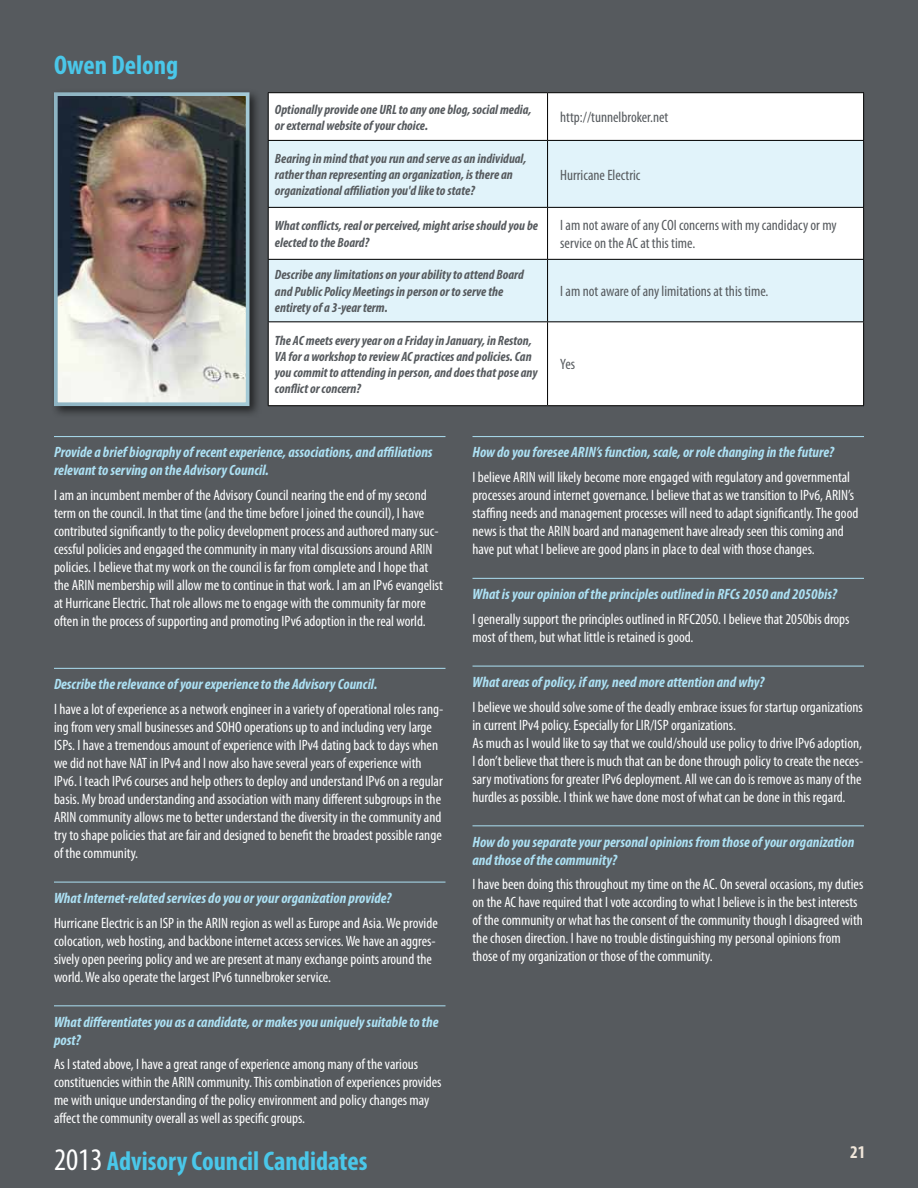
<style>
.page{position:relative;width:918px;height:1188px;background:#565a5e}
.page>*{position:absolute;margin:0;border:0;box-sizing:border-box;transform-origin:0 0}
.t1{font:700 condensed 27px "Myriad Pro";color:#4ac7e9}
.t2{font:700 condensed 18px "Myriad Pro";color:#f0e6da}
.t3{font:condensed 15px/18px "Myriad Pro";color:#fff}
.t4{font:italic 700 condensed 15px/18px "Myriad Pro";color:#ace0f3}
.t5{font:condensed 15px/18px "Myriad Pro";color:#565a5e}
.t6{font:italic 700 condensed 13.5px/16.2px "Myriad Pro";color:#565a5e}
.s1{font-weight:400;font-size:31.5px;color:#fff}
</style>
<div class="page">
<hr style="left:54px;top:436px;width:392px;height:1px;background:#ace0f3">
<hr style="left:54px;top:668px;width:392px;height:1px;background:#ace0f3">
<hr style="left:54px;top:882px;width:392px;height:1px;background:#ace0f3">
<hr style="left:54px;top:1005px;width:392px;height:1px;background:#ace0f3">
<hr style="left:472px;top:436px;width:392px;height:1px;background:#ace0f3">
<hr style="left:472px;top:578px;width:392px;height:1px;background:#ace0f3">
<hr style="left:472px;top:666px;width:392px;height:1px;background:#ace0f3">
<hr style="left:472px;top:825px;width:392px;height:1px;background:#ace0f3">
<div style="left:50px;top:88px;width:212px;height:330px;background:#000;opacity:.6"></div>
<img style="left:59px;top:97px;width:185px;height:304px">
<div style="left:269px;top:93px;width:594px;height:312px;background:#fff"></div>
<svg style="left:269px;top:141px;width:594px;height:180px;background:#e9f5fa"></svg>
<hr style="left:268px;top:92px;width:280px;height:1px;background:#000">
<hr style="left:268px;top:93px;width:1px;height:47px;background:#000">
<hr style="left:548px;top:92px;width:316px;height:1px;background:#000">
<hr style="left:547px;top:93px;width:1px;height:47px;background:#000">
<hr style="left:863px;top:93px;width:1px;height:47px;background:#000">
<hr style="left:268px;top:140px;width:280px;height:1px;background:#000">
<hr style="left:268px;top:141px;width:1px;height:66px;background:#000">
<hr style="left:548px;top:140px;width:316px;height:1px;background:#000">
<hr style="left:547px;top:141px;width:1px;height:66px;background:#000">
<hr style="left:863px;top:141px;width:1px;height:66px;background:#000">
<hr style="left:268px;top:207px;width:280px;height:1px;background:#000">
<hr style="left:268px;top:208px;width:1px;height:51px;background:#000">
<hr style="left:548px;top:207px;width:316px;height:1px;background:#000">
<hr style="left:547px;top:208px;width:1px;height:51px;background:#000">
<hr style="left:863px;top:208px;width:1px;height:51px;background:#000">
<hr style="left:268px;top:259px;width:280px;height:1px;background:#000">
<hr style="left:268px;top:260px;width:1px;height:61px;background:#000">
<hr style="left:548px;top:259px;width:316px;height:1px;background:#000">
<hr style="left:547px;top:260px;width:1px;height:61px;background:#000">
<hr style="left:863px;top:260px;width:1px;height:61px;background:#000">
<hr style="left:268px;top:321px;width:280px;height:1px;background:#000">
<hr style="left:268px;top:322px;width:1px;height:83px;background:#000">
<hr style="left:548px;top:321px;width:316px;height:1px;background:#000">
<hr style="left:547px;top:322px;width:1px;height:83px;background:#000">
<hr style="left:863px;top:322px;width:1px;height:83px;background:#000">
<hr style="left:268px;top:405px;width:280px;height:1px;background:#000">
<hr style="left:548px;top:405px;width:316px;height:1px;background:#000">
<h1 class="t1" style="left:54px;top:48px;width:126px">Owen Delong</h1>
<p class="t6" style="left:275px;top:101px;width:258px">Optionally provide one URL to any one blog, social media, or external website of your choice.</p>
<p class="t5" style="left:560px;top:108px;width:110px">http://tunnelbroker.net</p>
<p class="t6" style="left:275px;top:150px;width:253px">Bearing in mind that you run and serve as an individual, rather than representing an organization, is there an organizational affiliation you'd like to state?</p>
<p class="t5" style="left:560px;top:165px;width:82px">Hurricane Electric</p>
<p class="t6" style="left:275px;top:217px;width:265px">What conflicts, real or perceived, might arise should you be elected to the Board?</p>
<p class="t5" style="left:560px;top:216px;width:278px">I am not aware of any COI concerns with my candidacy or my service on the AC at this time.</p>
<p class="t6" style="left:275px;top:267px;width:250px">Describe any limitations on your ability to attend Board and Public Policy Meetings in person or to serve the entirety of a 3-year term.</p>
<p class="t5" style="left:560px;top:282px;width:210px">I am not aware of any limitations at this time.</p>
<p class="t6" style="left:275px;top:332px;width:264px">The AC meets every year on a Friday in January, in Reston, VA for a workshop to review AC practices and policies. Can you commit to attending in person, and does that pose any conflict or concern?</p>
<p class="t5" style="left:560px;top:355px;width:16px">Yes</p>
<p class="t4" style="left:54px;top:443px;width:380px">Provide a brief biography of recent experience, associations, and affiliations relevant to serving on the Advisory Council.</p>
<p class="t3" style="left:54px;top:486px;width:390px">I am an incumbent member of the Advisory Council nearing the end of my second term on the council. In that time (and the time before I joined the council), I have contributed significantly to the policy development process and authored many suc&shy;cessful policies and engaged the community in many vital discussions around ARIN policies. I believe that my work on the council is far from complete and I hope that the ARIN membership will allow me to continue in that work. I am an IPv6 evangelist at Hurricane Electric. That role allows me to engage with the community far more often in the process of supporting and promoting IPv6 adoption in the real world.</p>
<p class="t4" style="left:54px;top:675px;width:325px">Describe the relevance of your experience to the Advisory Council.</p>
<p class="t3" style="left:54px;top:700px;width:391px">I have a lot of experience as a network engineer in a variety of operational roles rang&shy;ing from very small businesses and SOHO operations up to and including very large ISPs. I have a tremendous amount of experience with IPv4 dating back to days when we did not have NAT in IPv4 and I now also have several years of experience with IPv6. I teach IPv6 courses and help others to deploy and understand IPv6 on a regular basis. My broad understanding and association with many different subgroups in the ARIN community allows me to better understand the diversity in the community and try to shape policies that are fair and designed to benefit the broadest possible range of the community.</p>
<p class="t4" style="left:54px;top:888px;width:339px">What Internet-related services do you or your organization provide?</p>
<p class="t3" style="left:54px;top:913px;width:385px">Hurricane Electric is an ISP in the ARIN region as well as Europe and Asia. We provide colocation, web hosting, and backbone internet access services. We have an aggres&shy;sively open peering policy and we are present at many exchange points around the world. We also operate the largest IPv6 tunnelbroker service.</p>
<p class="t4" style="left:54px;top:1012px;width:386px">What differentiates you as a candidate, or makes you uniquely suitable to the post?</p>
<p class="t3" style="left:54px;top:1055px;width:389px">As I stated above, I have a great range of experience among many of the various constituencies within the ARIN community. This combination of experiences provides me with unique understanding of the policy environment and policy changes may affect the community overall as well as specific groups.</p>
<h1 class="t1" style="left:54px;top:1144px;width:315px"><span class="s1">2013</span> Advisory Council Candidates</h1>
<p class="t4" style="left:472px;top:443px;width:363px">How do you foresee ARIN’s function, scale, or role changing in the future?</p>
<p class="t3" style="left:472px;top:468px;width:387px">I believe ARIN will likely become more engaged with regulatory and governmental processes around internet governance. I believe that as we transition to IPv6, ARIN’s staffing needs and management processes will need to adapt significantly. The good news is that the ARIN board and management have already seen this coming and have put what I believe are good plans in place to deal with those changes.</p>
<p class="t4" style="left:472px;top:585px;width:366px">What is your opinion of the principles outlined in RFCs 2050 and 2050bis?</p>
<p class="t3" style="left:472px;top:610px;width:379px">I generally support the principles outlined in RFC2050. I believe that 2050bis drops most of them, but what little is retained is good.</p>
<p class="t4" style="left:472px;top:672px;width:294px">What areas of policy, if any, need more attention and why?</p>
<p class="t3" style="left:472px;top:697px;width:392px">I believe we should solve some of the deadly embrace issues for startup organizations in current IPv4 policy. Especially for LIR/ISP organizations.<br>As much as I would like to say that we could/should use policy to drive IPv6 adoption, I don’t believe that there is much that can be done through policy to create the neces&shy;sary motivations for greater IPv6 deployment. All we can do is remove as many of the hurdles as possible. I think we have done most of what can be done in this regard.</p>
<p class="t4" style="left:472px;top:832px;width:383px">How do you separate your personal opinions from those of your organization and those of the community?</p>
<p class="t3" style="left:472px;top:875px;width:392px">I have been doing this throughout my time on the AC. On several occasions, my duties on the AC have required that I vote according to what I believe is in the best interests of the community or what has the consent of the community though I disagreed with the chosen direction. I have no trouble distinguishing my personal opinions from those of my organization or those of the community.</p>
<p class="t2" style="left:850px;top:1141px;width:17px">21</p>
</div>
